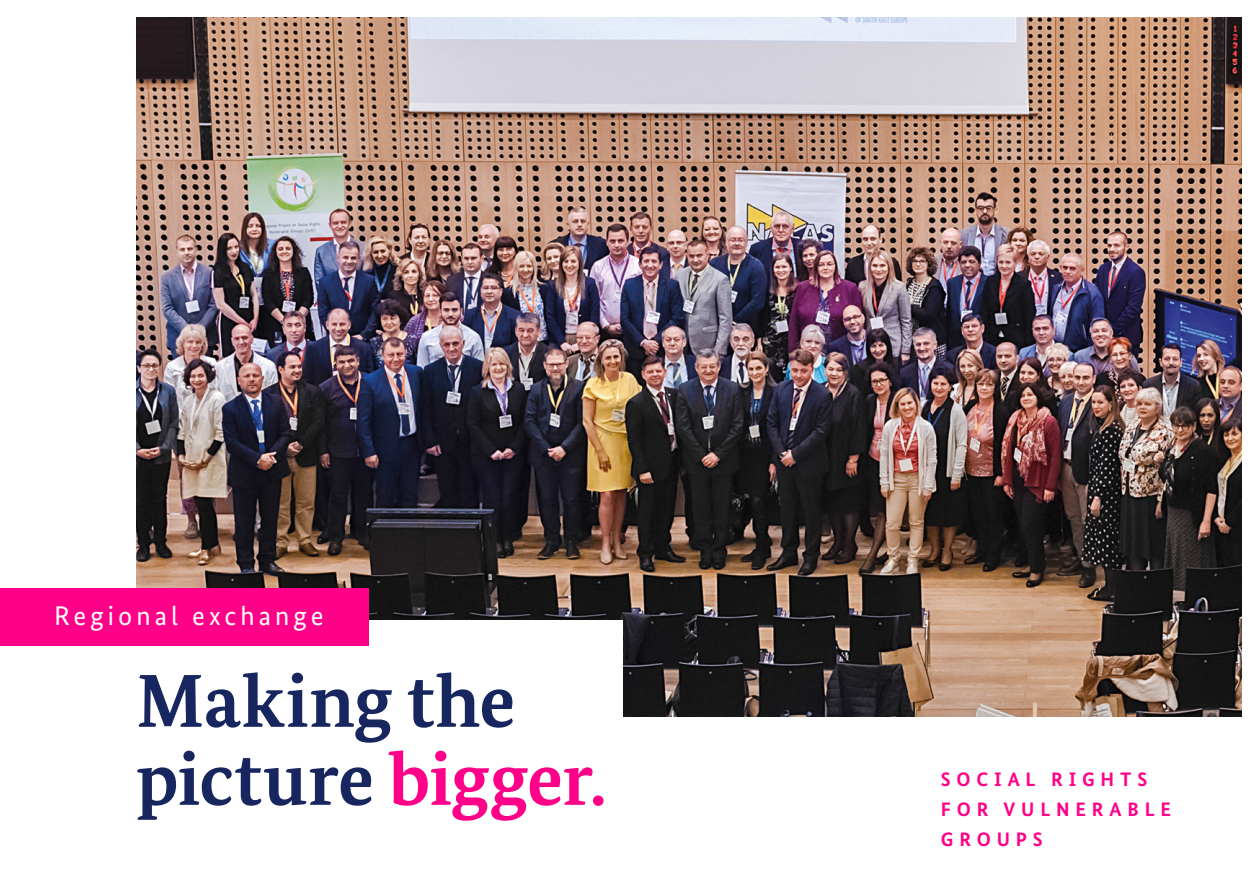
<style>
.page{position:relative;width:1259px;height:893px;background:#fff}
.page>*{position:absolute;margin:0;border:0;box-sizing:border-box;transform-origin:0 0}
.t1{font:700 75px/78px "Bundes Serif";letter-spacing:-.005em;color:#18265f}
.t2{font:27px "Bundes Sans";letter-spacing:.15em;color:#fff}
.t3{font:700 19.5px/30px "Bundes Sans";letter-spacing:.3em;color:#ff0188}
.s1{color:#ff0188}
</style>
<div class="page">
<img style="left:136px;top:17px;width:1106px;height:699px">
<div style="left:112px;top:620px;width:511px;height:268px;background:#fff"></div>
<div style="left:0;top:588px;width:369px;height:58px;background:#ff0188"></div>
<h2 class="t2" style="left:54px;top:599px;width:271px">Regional exchange</h2>
<h1 class="t1" style="left:136px;top:661px;width:471px">Making the picture <span class="s1">bigger.</span></h1>
<p class="t3" style="left:941px;top:764px;width:232px">SOCIAL RIGHTS<br>FOR VULNERABLE<br>GROUPS</p>
</div>
